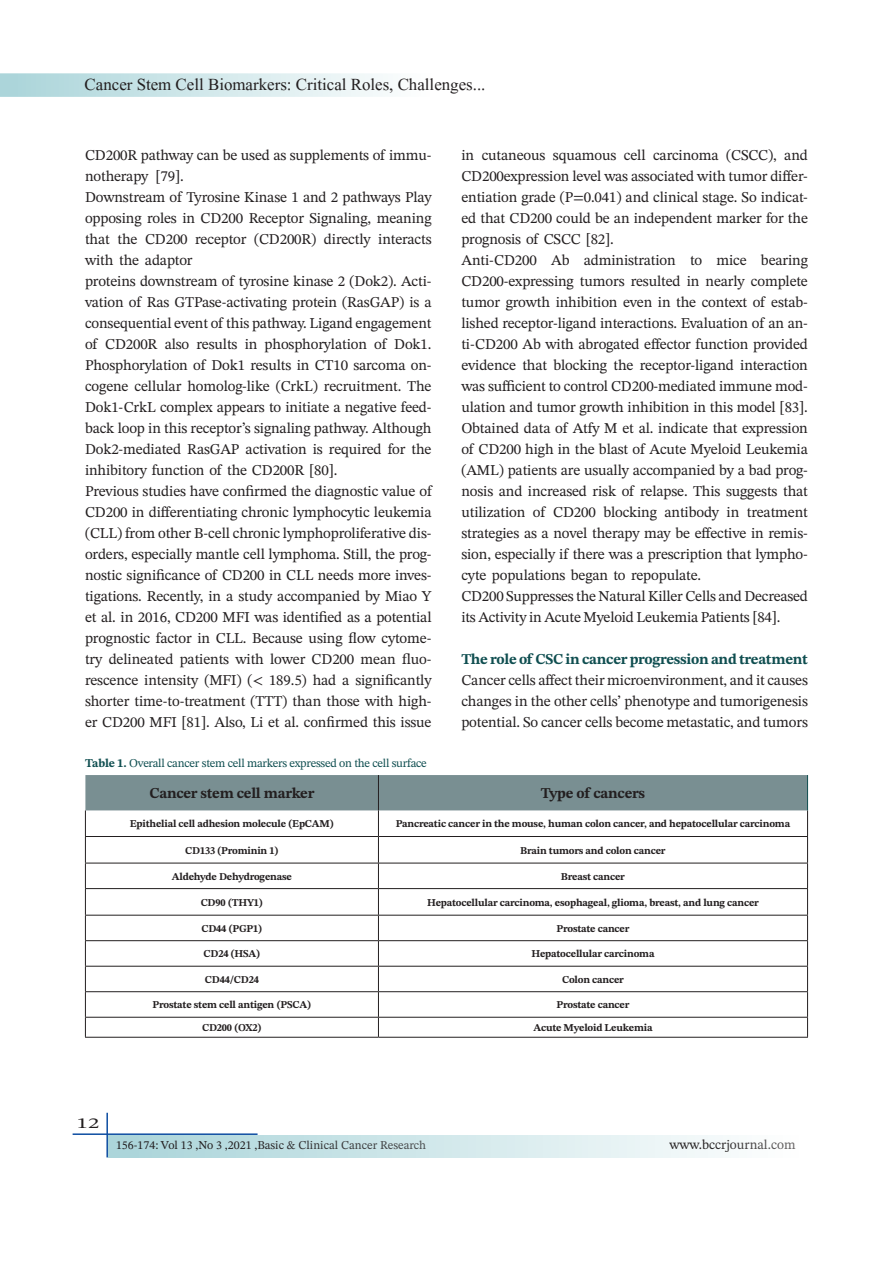
<style>
.page{position:relative;width:893px;height:1263px;background:#fff}
.page>*{position:absolute;margin:0;border:0;box-sizing:border-box;transform-origin:0 0}
.t1{font:21px "Aparajita";color:#231f20}
.t2{font:15px/21px "STIX Two Text";letter-spacing:-.01em;color:#231f20;text-align:justify}
.t3{font:700 15px "STIX Two Text";letter-spacing:-.02em;color:#0f4e50}
.t4{font:700 15px "STIX Two Text";letter-spacing:-.02em;color:#231f20}
.t5{font:15px "STIX Two Text";letter-spacing:-.01em;color:#231f20;scale:1.5 1}
.t6{font:13.5px "STIX Two Text";color:#231f20}
.t7{font:12px "STIX Two Text";letter-spacing:-.02em;color:#0f4e50}
.t8{font:12px "STIX Two Text";color:#231f20}
.t9{font:700 10.5px "STIX Two Text";letter-spacing:-.02em;color:#231f20}
.s1{font-weight:700}
</style>
<div class="page">
<svg style="left:0;top:73px;width:383px;height:24px;background:#cfe7e9"></svg>
<hr style="left:73px;top:1133px;width:185px;height:2px;background:#0d4da1">
<hr style="left:106px;top:1113px;width:2px;height:44px;background:#0d4da1">
<div style="left:108px;top:1135px;width:695px;height:22px;background:linear-gradient(to right,#a9d4d9,#fefefe)"></div>
<svg style="left:85px;top:775px;width:723px;height:262px"></svg>
<hr style="left:85px;top:1037px;width:293px;height:1px;background:#231f20">
<hr style="left:378px;top:1037px;width:430px;height:1px;background:#231f20">
<hr style="left:378px;top:775px;width:1px;height:35px;background:#231f20">
<hr style="left:807px;top:775px;width:1px;height:35px;background:#0f4e50">
<h1 class="t1" style="left:85px;top:72px;width:402px">Cancer Stem Cell Biomarkers: Critical Roles, Challenges...</h1>
<p class="t2" style="left:85px;top:145px;width:348px">CD200R pathway can be used as supplements of immu&shy;notherapy [79].</p>
<p class="t2" style="left:85px;top:187px;width:348px">Downstream of Tyrosine Kinase 1 and 2 pathways Play opposing roles in CD200 Receptor Signaling, meaning that the CD200 receptor (CD200R) directly interacts with the adaptor</p>
<p class="t2" style="left:85px;top:271px;width:348px">proteins downstream of tyrosine kinase 2 (Dok2). Acti&shy;vation of Ras GTPase-activating protein (RasGAP) is a consequential event of this pathway. Ligand engagement of CD200R also results in phosphorylation of Dok1.<br>Phosphorylation of Dok1 results in CT10 sarcoma on&shy;cogene cellular homolog-like (CrkL) recruitment. The Dok1-CrkL complex appears to initiate a negative feed&shy;back loop in this receptor’s signaling pathway. Although Dok2-mediated RasGAP activation is required for the inhibitory function of the CD200R [80].</p>
<p class="t2" style="left:85px;top:481px;width:348px">Previous studies have confirmed the diagnostic value of CD200 in differentiating chronic lymphocytic leukemia (CLL) from other B-cell chronic lymphoproliferative dis&shy;orders, especially mantle cell lymphoma. Still, the prog&shy;nostic significance of CD200 in CLL needs more inves&shy;tigations. Recently, in a study accompanied by Miao Y et al. in 2016, CD200 MFI was identified as a potential prognostic factor in CLL. Because using flow cytome&shy;try delineated patients with lower CD200 mean fluo&shy;rescence intensity (MFI) (&lt; 189.5) had a significantly shorter time-to-treatment (TTT) than those with high&shy;er CD200 MFI [81]. Also, Li et al. confirmed this issue</p>
<p class="t7" style="left:85px;top:754px;width:343px"><span class="s1">Table 1.</span> Overall cancer stem cell markers expressed on the cell surface</p>
<p class="t2" style="left:461px;top:145px;width:348px">in cutaneous squamous cell carcinoma (CSCC), and CD200expression level was associated with tumor differ&shy;entiation grade (P=0.041) and clinical stage. So indicat&shy;ed that CD200 could be an independent marker for the prognosis of CSCC [82].</p>
<p class="t2" style="left:461px;top:250px;width:348px">Anti-CD200 Ab administration to mice bearing CD200-expressing tumors resulted in nearly complete tumor growth inhibition even in the context of estab&shy;lished receptor-ligand interactions. Evaluation of an an&shy;ti-CD200 Ab with abrogated effector function provided evidence that blocking the receptor-ligand interaction was sufficient to control CD200-mediated immune mod&shy;ulation and tumor growth inhibition in this model [83].</p>
<p class="t2" style="left:461px;top:418px;width:348px">Obtained data of Atfy M et al. indicate that expression of CD200 high in the blast of Acute Myeloid Leukemia (AML) patients are usually accompanied by a bad prog&shy;nosis and increased risk of relapse. This suggests that utilization of CD200 blocking antibody in treatment strategies as a novel therapy may be effective in remis&shy;sion, especially if there was a prescription that lympho&shy;cyte populations began to repopulate.</p>
<p class="t2" style="left:461px;top:586px;width:348px">CD200 Suppresses the Natural Killer Cells and Decreased its Activity in Acute Myeloid Leukemia Patients [84].</p>
<p class="t3" style="left:461px;top:649px;width:348px">The role of CSC in cancer progression and treatment</p>
<p class="t2" style="left:461px;top:670px;width:348px">Cancer cells affect their microenvironment, and it causes changes in the other cells’ phenotype and tumorigenesis potential. So cancer cells become metastatic, and tumors</p>
<p class="t4" style="left:149px;top:783px;width:167px">Cancer stem cell marker</p>
<p class="t4" style="left:541px;top:783px;width:106px">Type of cancers</p>
<p class="t9" style="left:130px;top:816px;width:206px">Epithelial cell adhesion molecule (EpCAM)</p>
<p class="t9" style="left:396px;top:816px;width:396px">Pancreatic cancer in the mouse, human colon cancer, and hepatocellular carcinoma</p>
<p class="t9" style="left:185px;top:843px;width:95px">CD133 (Prominin 1)</p>
<p class="t9" style="left:520px;top:843px;width:147px">Brain tumors and colon cancer</p>
<p class="t9" style="left:172px;top:869px;width:122px">Aldehyde Dehydrogenase</p>
<p class="t9" style="left:561px;top:869px;width:66px">Breast cancer</p>
<p class="t9" style="left:201px;top:895px;width:64px">CD90 (THY1)</p>
<p class="t9" style="left:427px;top:895px;width:333px">Hepatocellular carcinoma, esophageal, glioma, breast, and lung cancer</p>
<p class="t9" style="left:201px;top:921px;width:63px">CD44 (PGP1)</p>
<p class="t9" style="left:556px;top:921px;width:75px">Prostate cancer</p>
<p class="t9" style="left:204px;top:946px;width:58px">CD24 (HSA)</p>
<p class="t9" style="left:531px;top:946px;width:125px">Hepatocellular carcinoma</p>
<p class="t9" style="left:205px;top:972px;width:55px">CD44/CD24</p>
<p class="t9" style="left:562px;top:972px;width:63px">Colon cancer</p>
<p class="t9" style="left:153px;top:997px;width:160px">Prostate stem cell antigen (PSCA)</p>
<p class="t9" style="left:556px;top:997px;width:75px">Prostate cancer</p>
<p class="t9" style="left:202px;top:1020px;width:61px">CD200 (OX2)</p>
<p class="t9" style="left:533px;top:1020px;width:121px">Acute Myeloid Leukemia</p>
<p class="t5" style="left:77px;top:1113px;width:16px">12</p>
<p class="t8" style="left:116px;top:1136px;width:312px">156-174: Vol 13 ,No 3 ,2021 ,Basic &amp; Clinical Cancer Research</p>
<p class="t6" style="left:669px;top:1134px;width:128px">www.bccrjournal.com</p>
</div>
